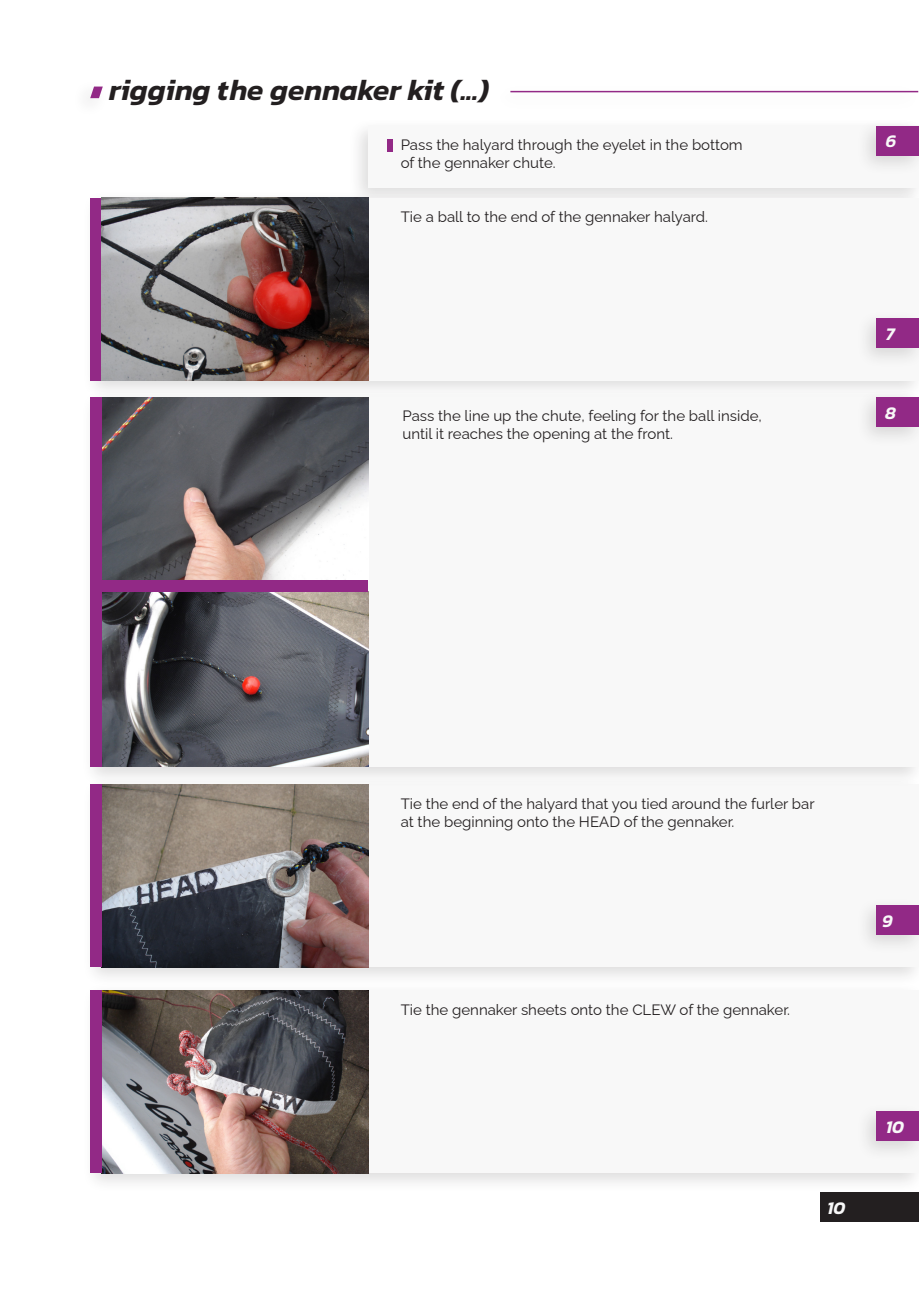
<style>
.page{position:relative;width:919px;height:1289px;background:#fff}
.page>*{position:absolute;margin:0;border:0;box-sizing:border-box;transform-origin:0 0}
.t1{font:italic 600 30px "Kanit";color:#231f20}
.Inst_Numbers{font:italic 600 18px "Kanit";color:#f8f8f8}
.Instructions{font:15px "Raleway";color:#231f20}
</style>
<div class="page">
<div style="left:820px;top:1192px;width:98px;height:30px;background:#231f20"></div>
<div style="left:347px;top:117px;width:571px;height:91px;background:#231f20;opacity:.15"></div>
<div style="left:368px;top:126px;width:550px;height:62px;background:#f8f8f8"></div>
<div style="left:81px;top:189px;width:837px;height:211px;background:#231f20;opacity:.15"></div>
<div style="left:102px;top:197px;width:816px;height:183px;background:#f8f8f8"></div>
<div style="left:81px;top:775px;width:837px;height:212px;background:#231f20;opacity:.15"></div>
<div style="left:102px;top:784px;width:816px;height:183px;background:#f8f8f8"></div>
<div style="left:81px;top:982px;width:837px;height:211px;background:#231f20;opacity:.15"></div>
<div style="left:102px;top:990px;width:816px;height:183px;background:#f8f8f8"></div>
<img style="left:102px;top:787px;width:267px;height:180px">
<img style="left:102px;top:990px;width:267px;height:183px">
<div style="left:387px;top:139px;width:5px;height:12px;background:#922986"></div>
<div style="left:90px;top:197px;width:12px;height:183px;background:#922986"></div>
<div style="left:90px;top:784px;width:12px;height:183px;background:#922986"></div>
<div style="left:90px;top:990px;width:12px;height:183px;background:#922986"></div>
<div style="left:856px;top:117px;width:62px;height:59px;background:#231f20;opacity:.15"></div>
<div style="left:876px;top:126px;width:42px;height:29px;background:#922986"></div>
<div style="left:856px;top:310px;width:62px;height:58px;background:#231f20;opacity:.15"></div>
<div style="left:876px;top:318px;width:42px;height:30px;background:#922986"></div>
<div style="left:856px;top:896px;width:62px;height:59px;background:#231f20;opacity:.15"></div>
<div style="left:876px;top:905px;width:42px;height:30px;background:#922986"></div>
<div style="left:856px;top:1102px;width:62px;height:59px;background:#231f20;opacity:.15"></div>
<div style="left:876px;top:1111px;width:42px;height:30px;background:#922986"></div>
<img style="left:102px;top:197px;width:267px;height:183px">
<div style="left:81px;top:389px;width:837px;height:398px;background:#231f20;opacity:.15"></div>
<div style="left:101px;top:397px;width:817px;height:370px;background:#f8f8f8"></div>
<img style="left:102px;top:397px;width:266px;height:183px">
<img style="left:102px;top:592px;width:266px;height:174px">
<div style="left:90px;top:397px;width:12px;height:369px;background:#922986"></div>
<div style="left:100px;top:580px;width:268px;height:12px;background:#922986"></div>
<div style="left:855px;top:389px;width:63px;height:58px;background:#231f20;opacity:.15"></div>
<div style="left:875px;top:397px;width:43px;height:30px;background:#922986"></div>
<svg style="left:90px;top:87px;width:13px;height:11px"></svg>
<div style="left:492px;top:83px;width:426px;height:29px;background:#231f20;opacity:.15"></div>
<hr style="left:510px;top:91px;width:408px;height:1px;background:#922986">
<p class="t1" style="left:109px;top:67px;width:381px">rigging the gennaker kit (...)</p>
<p class="Instructions" style="left:400px;top:133px;width:343px">Pass the halyard through the eyelet in the bottom</p>
<p class="Instructions" style="left:400px;top:151px;width:156px">of the gennaker chute.</p>
<p class="Instructions" style="left:400px;top:205px;width:309px">Tie a ball to the end of the gennaker halyard.</p>
<p class="Inst_Numbers" style="left:885px;top:127px;width:12px">6</p>
<p class="Inst_Numbers" style="left:885px;top:320px;width:10px">7</p>
<p class="Instructions" style="left:402px;top:404px;width:361px">Pass the line up the chute, feeling for the ball inside,</p>
<p class="Inst_Numbers" style="left:885px;top:399px;width:12px">8</p>
<p class="Instructions" style="left:402px;top:422px;width:272px">until it reaches the opening at the front.</p>
<p class="Instructions" style="left:400px;top:791px;width:415px">Tie the end of the halyard that you tied around the furler bar</p>
<p class="Instructions" style="left:400px;top:809px;width:335px">at the beginning onto the HEAD of the gennaker.</p>
<p class="Instructions" style="left:400px;top:997px;width:391px">Tie the gennaker sheets onto the CLEW of the gennaker.</p>
<p class="Inst_Numbers" style="left:881px;top:907px;width:12px">9</p>
<p class="Inst_Numbers" style="left:827px;top:1194px;width:20px">10</p>
<p class="Inst_Numbers" style="left:885px;top:1113px;width:20px">10</p>
</div>
